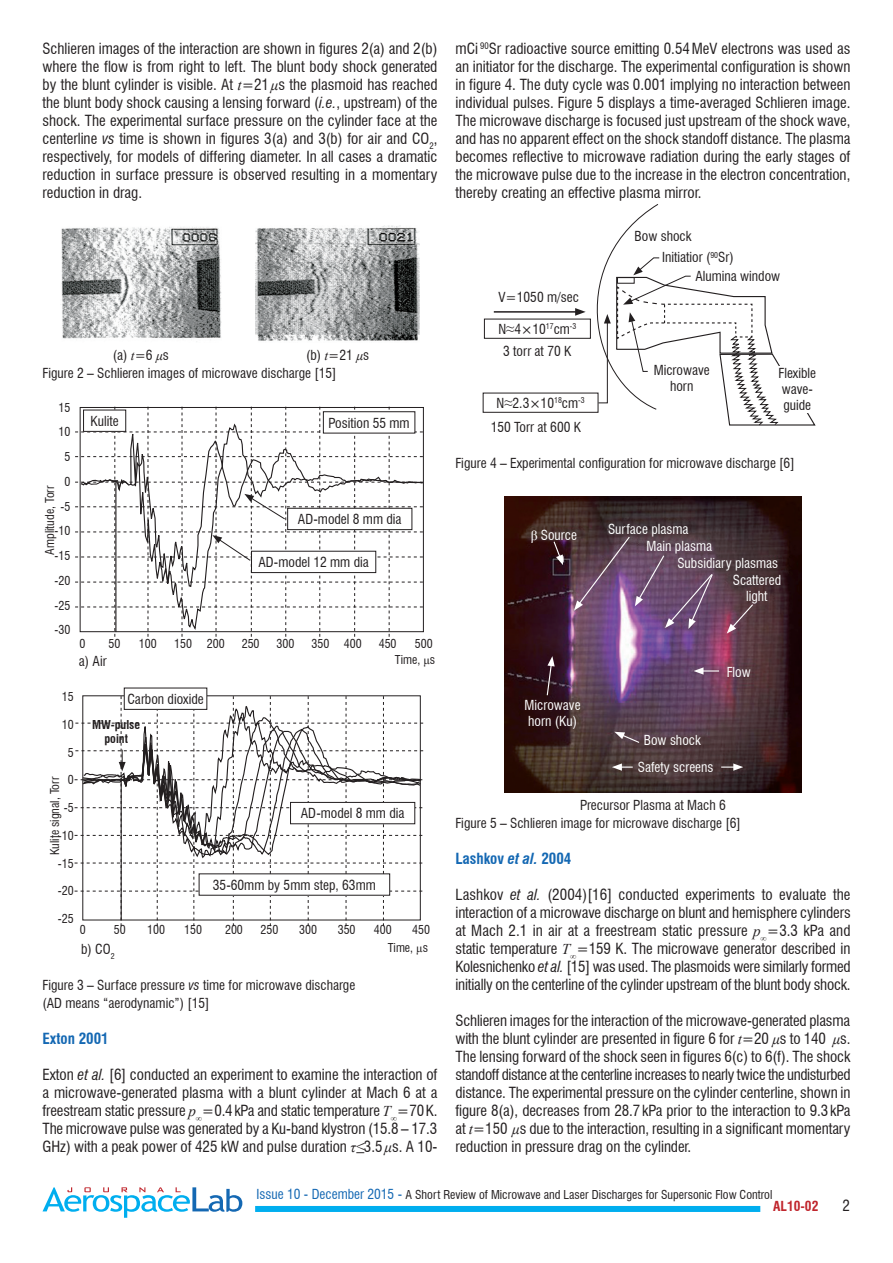
<style>
.page{position:relative;width:893px;height:1263px;background:#fff}
.page>*{position:absolute;margin:0;border:0;box-sizing:border-box;transform-origin:0 0}
.Paragraphe{font:condensed 15px/18px "Swiss 721 BT";color:#231f20;text-align:justify}
.Paragraphe-2{font:700 condensed 15px "Swiss 721 BT";color:#1468b3}
.Paragraphe-3{font:condensed 13.5px/16.2px "Swiss 721 BT";color:#231f20;text-align:center}
.t1{font:condensed 13.5px/16.2px "Swiss 721 BT";color:#fff}
.t2{font:700 condensed 13.5px "Swiss 721 BT";color:#c0262d}
.t3{font:condensed 12px/24.8px "Swiss 721 BT";color:#231f20;text-align:right}
.t4{font:700 condensed 12px/14.4px "Swiss 721 BT";color:#231f20;text-align:center}
.s1{font-family:"Times New Roman";font-style:italic;font-stretch:normal}
.s2{font-style:italic}
.s3{font-family:"Times New Roman";font-stretch:normal}
.s4{font-family:"Times New Roman";font-style:italic;font-stretch:normal;font-size:15px}
.s5{font-size:13.5px;color:#1468b3}
</style>
<div class="page">
<div style="left:255px;top:1206px;width:505px;height:6px;background:#00aeef"></div>
<svg style="left:43px;top:1187px;width:199px;height:31px"></svg>
<img style="left:61px;top:227px;width:160px;height:113px">
<img style="left:256px;top:225px;width:163px;height:116px">
<svg style="left:75px;top:407px;width:349px;height:230px"></svg>
<svg style="left:75px;top:696px;width:348px;height:230px"></svg>
<div style="left:483px;top:393px;width:115px;height:20px;border:1px solid #231f20"></div>
<div style="left:484px;top:319px;width:107px;height:20px;border:1px solid #231f20"></div>
<hr style="left:494px;top:311px;width:83px;height:2px;background:#231f20">
<svg style="left:568px;top:204px;width:248px;height:222px"></svg>
<img style="left:504px;top:497px;width:298px;height:295px">
<svg style="left:574px;top:535px;width:140px;height:94px;background:#715271"></svg>
<svg style="left:727px;top:603px;width:27px;height:31px"></svg>
<svg style="left:693px;top:667px;width:26px;height:8px"></svg>
<svg style="left:614px;top:732px;width:27px;height:12px"></svg>
<svg style="left:721px;top:763px;width:22px;height:8px"></svg>
<svg style="left:612px;top:763px;width:21px;height:8px"></svg>
<svg style="left:546px;top:656px;width:9px;height:40px"></svg>
<svg style="left:553px;top:540px;width:10px;height:25px"></svg>
<p class="Paragraphe" style="left:43px;top:40px;width:396px">Schlieren images of the interaction are shown in figures 2(a) and 2(b) where the flow is from right to left. The blunt body shock generated by the blunt cylinder is visible. At <span class="s1">t</span>=21<span class="s1">μ</span>s the plasmoid has reached the blunt body shock causing a lensing forward (<span class="s2">i.e.</span>, upstream) of the shock. The experimental surface pressure on the cylinder face at the centerline <span class="s2">vs</span> time is shown in figures 3(a) and 3(b) for air and CO<sub>2</sub>, respectively, for models of differing diameter. In all cases a dramatic reduction in surface pressure is observed resulting in a momentary reduction in drag.</p>
<p class="Paragraphe-3" style="left:113px;top:347px;width:57px">(a) <span class="s1">t</span>=6 <span class="s1">μ</span>s</p>
<p class="Paragraphe-3" style="left:306px;top:347px;width:65px">(b) <span class="s1">t</span>=21 <span class="s1">μ</span>s</p>
<p class="Paragraphe-3" style="left:43px;top:365px;width:296px">Figure 2 – Schlieren images of microwave discharge [15]</p>
<p class="t3" style="left:54px;top:395px;width:17px">15<br>10<br>5<br>0 -5 -10 -15 -20 -25 -30</p>
<p class="t3" style="left:37px;top:555px;width:71px;rotate:-90deg">Amplitude, Torr</p>
<p class="Paragraphe-3" style="left:91px;top:413px;width:30px">Kulite</p>
<p class="Paragraphe-3" style="left:329px;top:414px;width:83px">Position 55 mm</p>
<p class="Paragraphe-3" style="left:298px;top:511px;width:105px">AD-model 8 mm dia</p>
<p class="Paragraphe-3" style="left:258px;top:554px;width:112px">AD-model 12 mm dia</p>
<p class="t3" style="left:79px;top:631px;width:7px">0</p>
<p class="t3" style="left:109px;top:631px;width:13px">50</p>
<p class="t3" style="left:139px;top:631px;width:19px">100</p>
<p class="t3" style="left:174px;top:631px;width:52px">150 200</p>
<p class="t3" style="left:242px;top:631px;width:19px">250</p>
<p class="t3" style="left:277px;top:631px;width:19px">300</p>
<p class="t3" style="left:311px;top:631px;width:52px">350 400</p>
<p class="t3" style="left:379px;top:631px;width:19px">450</p>
<p class="t3" style="left:395px;top:635px;width:42px;line-height:16.2px">500<br>Time, <span class="s3">μ</span>s</p>
<p class="Paragraphe-3" style="left:79px;top:653px;width:29px">a) Air</p>
<p class="t3" style="left:62px;top:684px;width:13px">15</p>
<p class="t3" style="left:62px;top:712px;width:13px">10</p>
<p class="t3" style="left:68px;top:740px;width:7px">5</p>
<p class="t3" style="left:68px;top:768px;width:7px">0</p>
<p class="t3" style="left:64px;top:795px;width:11px">-5</p>
<p class="t3" style="left:58px;top:823px;width:17px">-10</p>
<p class="t3" style="left:58px;top:851px;width:17px">-15</p>
<p class="t3" style="left:58px;top:879px;width:17px">-20</p>
<p class="t3" style="left:58px;top:906px;width:17px">-25</p>
<p class="t3" style="left:42px;top:855px;width:80px;rotate:-90deg">Kulite signal, Torr</p>
<p class="Paragraphe-3" style="left:127px;top:691px;width:78px">Carbon dioxide</p>
<p class="t4" style="left:92px;top:717px;width:50px">MW-pulse point</p>
<p class="Paragraphe-3" style="left:301px;top:805px;width:105px">AD-model 8 mm dia</p>
<p class="Paragraphe-3" style="left:213px;top:877px;width:164px">35-60mm by 5mm step, 63mm</p>
<p class="t3" style="left:80px;top:918px;width:7px">0</p>
<p class="t3" style="left:114px;top:918px;width:13px">50</p>
<p class="t3" style="left:147px;top:918px;width:19px">100</p>
<p class="t3" style="left:184px;top:918px;width:19px">150</p>
<p class="t3" style="left:225px;top:918px;width:19px">200</p>
<p class="t3" style="left:260px;top:918px;width:19px">250</p>
<p class="t3" style="left:299px;top:918px;width:19px">300</p>
<p class="t3" style="left:338px;top:918px;width:19px">350</p>
<p class="t3" style="left:374px;top:918px;width:19px">400</p>
<p class="t3" style="left:388px;top:921px;width:44px;line-height:17.7px">450<br>Time, <span class="s3">μ</span>s</p>
<p class="Paragraphe-3" style="left:81px;top:941px;width:35px">b) CO<sub>2</sub></p>
<p class="Paragraphe-3" style="left:43px;top:977px;width:314px">Figure 3 – Surface pressure <span class="s2">vs</span> time for microwave discharge</p>
<p class="Paragraphe-3" style="left:43px;top:995px;width:169px">(AD means “aerodynamic”) [15]</p>
<p class="Paragraphe-2" style="left:43px;top:1030px;width:68px">Exton 2001</p>
<p class="Paragraphe" style="left:43px;top:1066px;width:396px">Exton <span class="s2">et al.</span> [6] conducted an experiment to examine the interaction of a microwave-generated plasma with a blunt cylinder at Mach 6 at a freestream static pressure <span class="s1">p</span><sub>∞</sub>=0.4kPa and static temperature <span class="s1">T</span><sub>∞</sub>=70K.<br>The microwave pulse was generated by a Ku-band klystron (15.8 – 17.3<br>GHz) with a peak power of 425 kW and pulse duration <span class="s1">τ≤</span>3.5<span class="s1">μ</span>s. A 10-</p>
<p class="Paragraphe" style="left:455px;top:40px;width:397px">mCi <sup>90</sup>Sr radioactive source emitting 0.54MeV electrons was used as an initiator for the discharge. The experimental configuration is shown in figure 4. The duty cycle was 0.001 implying no interaction between individual pulses. Figure 5 displays a time-averaged Schlieren image.<br>The microwave discharge is focused just upstream of the shock wave, and has no apparent effect on the shock standoff distance. The plasma becomes reflective to microwave radiation during the early stages of the microwave pulse due to the increase in the electron concentration, thereby creating an effective plasma mirror.</p>
<p class="Paragraphe-3" style="left:498px;top:289px;width:82px">V=1050 m/sec</p>
<p class="Paragraphe-3" style="left:498px;top:318px;width:80px;line-height:21.9px">N<span class="s4">≈</span>4×10<sup>17</sup>cm<sup>-3<br></sup>3 torr at 70 K</p>
<p class="Paragraphe-3" style="left:496px;top:395px;width:90px">N<span class="s4">≈</span>2.3×10<sup>18</sup>cm<sup>-3</sup></p>
<p class="Paragraphe-3" style="left:491px;top:419px;width:92px">150 Torr at 600 K</p>
<p class="Paragraphe-3" style="left:662px;top:225px;width:73px;line-height:21.3px;text-align:left;text-indent:-28px">Bow shock<br>Initiatior (<sup>90</sup>Sr)</p>
<p class="Paragraphe-3" style="left:695px;top:268px;width:86px">Alumina window</p>
<p class="Paragraphe-3" style="left:654px;top:362px;width:58px">Microwave horn</p>
<p class="Paragraphe-3" style="left:778px;top:365px;width:39px;text-align:left">Flexible wave&shy;guide</p>
<p class="Paragraphe-3" style="left:455px;top:455px;width:341px">Figure 4 – Experimental configuration for microwave discharge [6]</p>
<p class="t1" style="left:531px;top:527px;width:48px"><span class="s3">β</span> Source</p>
<p class="t1" style="left:525px;top:697px;width:58px">Microwave horn (Ku)</p>
<p class="t1" style="left:608px;top:521px;width:82px">Surface plasma</p>
<p class="t1" style="left:647px;top:538px;width:67px">Main plasma</p>
<p class="t1" style="left:677px;top:555px;width:102px">Subsidiary plasmas</p>
<p class="t1" style="left:733px;top:572px;width:50px">Scattered</p>
<p class="t1" style="left:746px;top:588px;width:23px">light</p>
<p class="t1" style="left:727px;top:663px;width:25px">Flow</p>
<p class="t1" style="left:638px;top:727px;width:77px;line-height:26.4px;text-align:center">Bow shock<br>Safety screens</p>
<p class="Paragraphe-3" style="left:580px;top:797px;width:147px">Precursor Plasma at Mach 6</p>
<p class="Paragraphe-3" style="left:455px;top:815px;width:287px">Figure 5 – Schlieren image for microwave discharge [6]</p>
<p class="Paragraphe-2" style="left:455px;top:850px;width:117px">Lashkov <span class="s2">et al.</span> 2004</p>
<p class="Paragraphe" style="left:455px;top:886px;width:397px">Lashkov <span class="s2">et al.</span> (2004)[16] conducted experiments to evaluate the interaction of a microwave discharge on blunt and hemisphere cylinders at Mach 2.1 in air at a freestream static pressure <span class="s1">p</span><sub>∞</sub>=3.3 kPa and static temperature <span class="s1">T</span><sub>∞</sub>=159 K. The microwave generator described in Kolesnichenko <span class="s2">et al.</span> [15] was used. The plasmoids were similarly formed initially on the centerline of the cylinder upstream of the blunt body shock.</p>
<p class="Paragraphe" style="left:455px;top:1012px;width:397px">Schlieren images for the interaction of the microwave-generated plasma with the blunt cylinder are presented in figure 6 for <span class="s1">t</span>=20 <span class="s1">μ</span>s to 140 <span class="s1">μ</span>s.<br>The lensing forward of the shock seen in figures 6(c) to 6(f). The shock standoff distance at the centerline increases to nearly twice the undisturbed distance. The experimental pressure on the cylinder centerline, shown in figure 8(a), decreases from 28.7kPa prior to the interaction to 9.3kPa at <span class="s1">t</span>=150 <span class="s1">μ</span>s due to the interaction, resulting in a significant momentary reduction in pressure drag on the cylinder.</p>
<p class="t3" style="left:256px;top:1182px;width:517px"><span class="s5">Issue 10 - December 2015 -</span> A Short Review of Microwave and Laser Discharges for Supersonic Flow Control</p>
<p class="t2" style="left:773px;top:1198px;width:47px">AL10-02</p>
<p class="Paragraphe" style="left:843px;top:1197px;width:9px">2</p>
</div>
